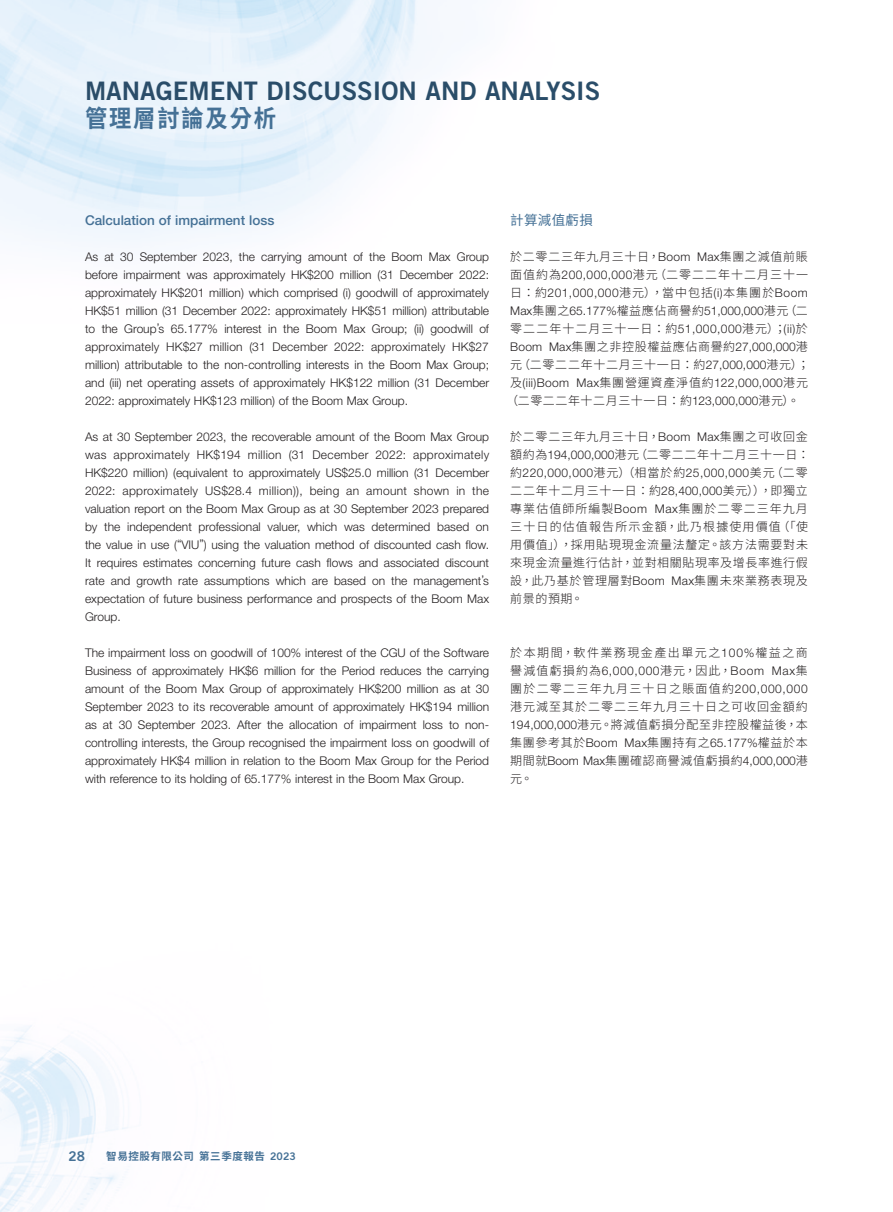
<style>
.page{position:relative;width:893px;height:1212px;background:#fff}
.page>*{position:absolute;margin:0;border:0;box-sizing:border-box;transform-origin:0 0}
.t1{font:25.5px "Trade Gothic LT Std Bd 2";color:#2a4d69}
.t2{font:700 24px "Source Han Sans TC";letter-spacing:.08em;color:#457196;scale:.93 1}
.Heading_2{font:500 13.5px "Helvetica Neue LT Std";color:#457196}
.C_Heading_2{font:13.5px "Source Han Sans TC";letter-spacing:.025em;color:#457196}
.t3{font:13.5px "Trade Gothic LT Std Bd 2";color:#457196}
.Body_Text{font:300 12px/18px "Helvetica Neue LT Std";color:#231f20;text-align:justify}
.C_Body_Text{font:300 12px/18px "Source Han Sans TC";letter-spacing:.055em;color:#231f20}
.C_Body_Text-2{font:300 12px "Helvetica Neue LT Std";letter-spacing:.02em;color:#231f20}
.C_Body_Text-3{font:300 12px "Source Han Sans TC";letter-spacing:.085em;color:#231f20}
.C_Body_Text-4{font:300 12px "Helvetica Neue LT Std";color:#231f20}
.t4{font:700 10.5px "Source Han Sans TC";letter-spacing:.05em;color:#457196}
.s1{font-family:"Helvetica Neue LT Std"}
.s2{font-family:"Source Han Sans TC"}
.s3{font-family:"Trade Gothic LT Std Bd 2";font-weight:400}
</style>
<div class="page">
<img style="left:0;top:0;width:441px;height:1212px">
<h1 class="t1" style="left:85px;top:75px;width:517px">MANAGEMENT DISCUSSION AND ANALYSIS</h1>
<h2 class="t2" style="left:85px;top:105px;width:207px">管理層討論及分析</h2>
<p class="Heading_2" style="left:85px;top:212px;width:191px">Calculation of impairment loss</p>
<p class="Body_Text" style="left:85px;top:247px;width:406px">As at 30 September 2023, the carrying amount of the Boom Max Group before impairment was approximately HK$200 million (31 December 2022: approximately HK$201 million) which comprised (i) goodwill of approximately HK$51 million (31 December 2022: approximately HK$51 million) attributable to the Group’s 65.177% interest in the Boom Max Group; (ii) goodwill of approximately HK$27 million (31 December 2022: approximately HK$27 million) attributable to the non-controlling interests in the Boom Max Group; and (iii) net operating assets of approximately HK$122 million (31 December 2022: approximately HK$123 million) of the Boom Max Group.</p>
<p class="Body_Text" style="left:85px;top:427px;width:406px">As at 30 September 2023, the recoverable amount of the Boom Max Group was approximately HK$194 million (31 December 2022: approximately HK$220 million) (equivalent to approximately US$25.0 million (31 December 2022: approximately US$28.4 million)), being an amount shown in the valuation report on the Boom Max Group as at 30 September 2023 prepared by the independent professional valuer, which was determined based on the value in use (“VIU”) using the valuation method of discounted cash flow.<br>It requires estimates concerning future cash flows and associated discount rate and growth rate assumptions which are based on the management’s expectation of future business performance and prospects of the Boom Max Group.</p>
<p class="Body_Text" style="left:85px;top:643px;width:406px">The impairment loss on goodwill of 100% interest of the CGU of the Software Business of approximately HK$6 million for the Period reduces the carrying amount of the Boom Max Group of approximately HK$200 million as at 30<br>September 2023 to its recoverable amount of approximately HK$194 million as at 30 September 2023. After the allocation of impairment loss to non&shy;controlling interests, the Group recognised the impairment loss on goodwill of approximately HK$4 million in relation to the Boom Max Group for the Period with reference to its holding of 65.177% interest in the Boom Max Group.</p>
<p class="C_Heading_2" style="left:510px;top:212px;width:84px">計算減值虧損</p>
<p class="C_Body_Text" style="left:510px;top:247px;width:299px">於二零二三年九月三十日，<span class="s1">Boom Max</span>集團之減值前賬</p>
<p class="C_Body_Text-3" style="left:510px;top:267px;width:299px">面值約為<span class="s1">200,000,000</span>港元（二零二二年十二月三十一</p>
<p class="C_Body_Text-2" style="left:510px;top:285px;width:299px"><span class="s2">日：約</span>201,000,000<span class="s2">港元），當中包括</span>(i)<span class="s2">本集團於</span>Boom</p>
<p class="C_Body_Text-4" style="left:510px;top:303px;width:299px">Max<span class="s2">集團之</span>65.177%<span class="s2">權益應佔商譽約</span>51,000,000<span class="s2">港元（二</span></p>
<p class="C_Body_Text-3" style="left:510px;top:321px;width:299px">零二二年十二月三十一日：約<span class="s1">51,000,000</span>港元）；<span class="s1">(ii)</span>於</p>
<p class="C_Body_Text-2" style="left:510px;top:339px;width:299px">Boom Max<span class="s2">集團之非控股權益應佔商譽約</span>27,000,000<span class="s2">港</span></p>
<p class="C_Body_Text" style="left:510px;top:355px;width:301px">元（二零二二年十二月三十一日：約<span class="s1">27,000,000</span>港元）；</p>
<p class="C_Body_Text-2" style="left:510px;top:375px;width:299px"><span class="s2">及</span>(iii)Boom Max<span class="s2">集團營運資產淨值約</span>122,000,000<span class="s2">港元</span></p>
<p class="C_Body_Text" style="left:506px;top:391px;width:295px">（二零二二年十二月三十一日：約<span class="s1">123,000,000</span>港元）。</p>
<p class="C_Body_Text" style="left:510px;top:427px;width:301px">於二零二三年九月三十日，<span class="s1">Boom Max</span>集團之可收回金額約為<span class="s1">194,000,000</span>港元（二零二二年十二月三十一日：約<span class="s1">220,000,000</span>港元）（相當於約<span class="s1">25,000,000</span>美元（二零二二年十二月三十一日：約<span class="s1">28,400,000</span>美元）），即獨立專業估值師所編製<span class="s1">Boom Max</span>集團於二零二三年九月三十日的估值報告所示金額，此乃根據使用價值（「使用價值」），採用貼現現金流量法釐定。該方法需要對未來現金流量進行估計，並對相關貼現率及增長率進行假設，此乃基於管理層對<span class="s1">Boom Max</span>集團未來業務表現及前景的預期。</p>
<p class="C_Body_Text" style="left:510px;top:643px;width:299px;text-align:justify">於本期間，軟件業務現金產出單元之<span class="s1">100%</span>權益之商譽減值虧損約為<span class="s1">6,000,000</span>港元，因此，<span class="s1">Boom Max</span>集團於二零二三年九月三十日之賬面值約<span class="s1">200,000,000</span>港元減至其於二零二三年九月三十日之可收回金額約<span class="s1">194,000,000</span>港元。將減值虧損分配至非控股權益後，本集團參考其於<span class="s1">Boom Max</span>集團持有之<span class="s1">65.177%</span>權益於本期間就<span class="s1">Boom Max</span>集團確認商譽減值虧損約<span class="s1">4,000,000</span>港元。</p>
<p class="t3" style="left:69px;top:1148px;width:18px">28</p>
<p class="t4" style="left:106px;top:1150px;width:191px">智易控股有限公司 第三季度報告 <span class="s3">2023</span></p>
</div>
